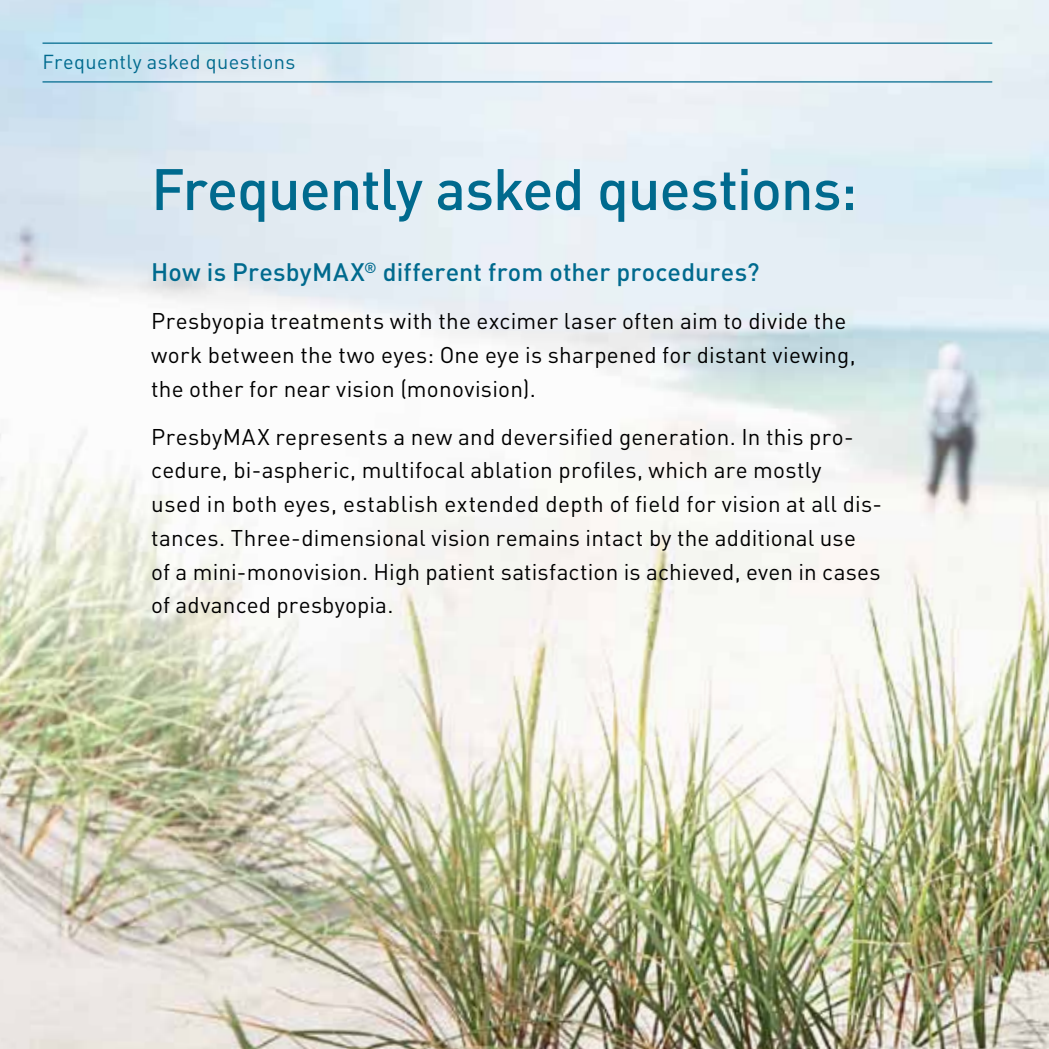
<style>
.page{position:relative;width:1049px;height:1049px;background:#fff}
.page>*{position:absolute;margin:0;border:0;box-sizing:border-box;transform-origin:0 0}
.t1{font:500 57.5px "DIN Schwind";letter-spacing:-.015em;color:#006a8e}
.t2{font:500 25px "DIN Schwind";letter-spacing:.01em;color:#006a8e}
.t3{font:22.5px/33.8px "DIN Schwind";letter-spacing:.01em;color:#000}
.t4{font:20px "DIN Schwind";letter-spacing:.02em;color:#006a8e}
</style>
<div class="page">
<img style="left:0;top:0;width:1049px;height:1049px">
<hr style="left:43px;top:43px;width:949px;height:1px;background:#006a8e">
<hr style="left:43px;top:81px;width:949px;height:2px;background:#006a8e">
<p class="t4" style="left:43px;top:49px;width:254px">Frequently asked questions</p>
<h1 class="t1" style="left:151px;top:153px;width:708px">Frequently asked questions:</h1>
<p class="t2" style="left:151px;top:256px;width:610px">How is PresbyMAX<sup>®</sup> different from other procedures?</p>
<p class="t3" style="left:151px;top:304px;width:706px">Presbyopia treatments with the excimer laser often aim to divide the work between the two eyes: One eye is sharpened for distant viewing, the other for near vision (monovision).</p>
<p class="t3" style="left:151px;top:419px;width:732px">PresbyMAX represents a new and deversified generation. In this pro&shy;cedure, bi-aspheric, multifocal ablation profiles, which are mostly<br>used in both eyes, establish extended depth of field for vision at all dis&shy;tances. Three-dimensional vision remains intact by the additional use<br>of a mini-monovision. High patient satisfaction is achieved, even in cases of advanced presbyopia.</p>
</div>
